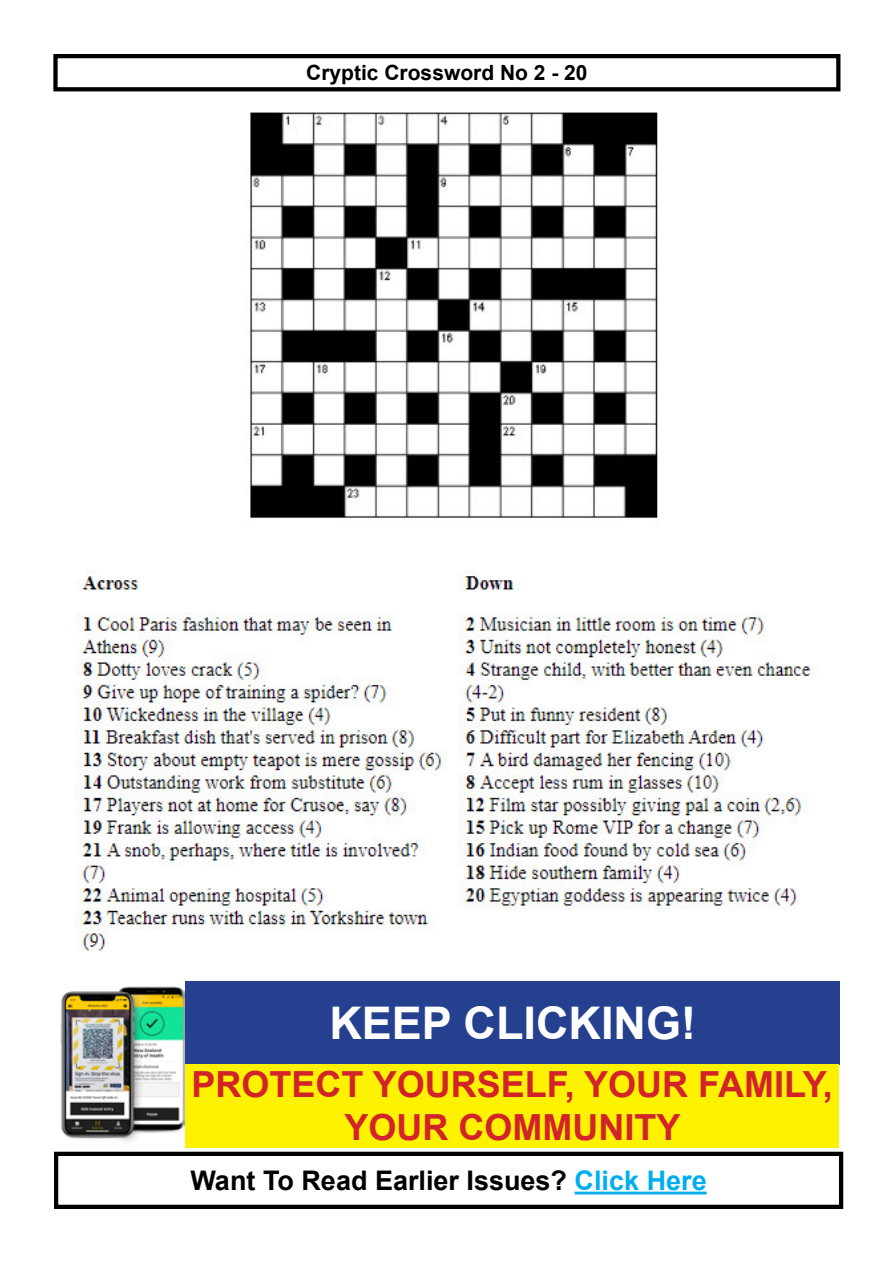
<style>
.page{position:relative;width:893px;height:1263px;background:#fff}
.page>*{position:absolute;margin:0;border:0;box-sizing:border-box;transform-origin:0 0}
.t1{font:700 45px "Arial";color:#fff}
.t2{font:700 36px "Arial";color:#d2232a}
.t3{font:700 27px "Arial";color:#000}
.t4{font:700 21px "Arial";color:#000}
.s1{color:#00aeef}
</style>
<div class="page">
<div style="left:53px;top:54px;width:787px;height:37px;border:4px solid #000"></div>
<hr style="left:575px;top:1191px;width:132px;height:3px;background:#00aeef">
<div style="left:54px;top:1152px;width:789px;height:57px;border:4px solid #000"></div>
<img style="left:60px;top:986px;width:124px;height:156px">
<div style="left:185px;top:981px;width:655px;height:84px;background:#25408f"></div>
<div style="left:185px;top:1064px;width:654px;height:83px;background:#fff200"></div>
<img style="left:76px;top:112px;width:738px;height:840px">
<p class="t4" style="left:306px;top:58px;width:283px">Cryptic Crossword No 2 - 20</p>
<p class="t1" style="left:329px;top:992px;width:368px">KEEP CLICKING!</p>
<p class="t2" style="left:191px;top:1059px;width:643px">PROTECT YOURSELF, YOUR FAMILY,</p>
<p class="t2" style="left:344px;top:1102px;width:337px">YOUR COMMUNITY</p>
<p class="t3" style="left:190px;top:1162px;width:518px">Want To Read Earlier Issues? <span class="s1">Click Here</span></p>
</div>
